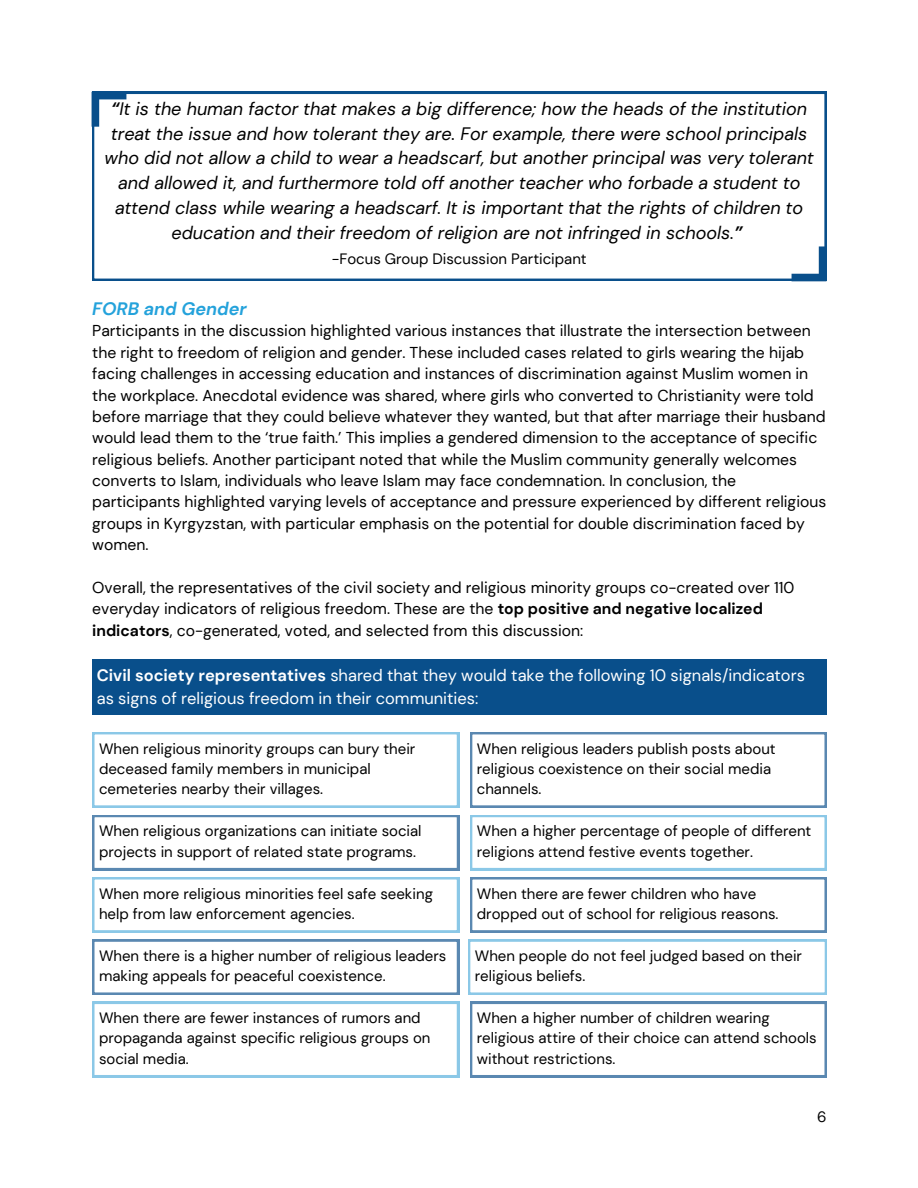
<style>
.page{position:relative;width:918px;height:1188px;background:#fff}
.page>*{position:absolute;margin:0;border:0;box-sizing:border-box;transform-origin:0 0}
.t1{font:italic 18px/24.8px "DM Sans";color:#000;text-align:center}
.t2{font:italic 700 18px "DM Sans";color:#24a2db}
.t3{font:16.5px/22.5px "DM Sans";color:#fff}
.t4{font:15.75px/21.3px "DM Sans";color:#000}
.t5{font:15px/20.2px "DM Sans";color:#000}
.s1{font-weight:700}
</style>
<div class="page">
<svg style="left:92px;top:940px;width:367px;height:55px"></svg>
<svg style="left:92px;top:877px;width:367px;height:55px"></svg>
<svg style="left:470px;top:815px;width:357px;height:55px"></svg>
<svg style="left:470px;top:877px;width:357px;height:55px"></svg>
<svg style="left:470px;top:1002px;width:357px;height:75px"></svg>
<svg style="left:470px;top:732px;width:357px;height:76px"></svg>
<div style="left:92px;top:659px;width:735px;height:55px;background:#094f8b"></div>
<svg style="left:92px;top:732px;width:367px;height:76px"></svg>
<svg style="left:92px;top:815px;width:367px;height:55px"></svg>
<svg style="left:468px;top:940px;width:359px;height:55px"></svg>
<svg style="left:92px;top:1002px;width:367px;height:75px"></svg>
<svg style="left:92px;top:92px;width:735px;height:189px"></svg>
<svg style="left:92px;top:92px;width:34px;height:35px"></svg>
<svg style="left:792px;top:246px;width:34px;height:35px"></svg>
<p class="t1" style="left:105px;top:96px;width:711px"><span class="s1">“</span>It is the human factor that makes a big difference; how the heads of the institution treat the issue and how tolerant they are. For example, there were school principals who did not allow a child to wear a headscarf, but another principal was very tolerant and allowed it, and furthermore told off another teacher who forbade a student to attend class while wearing a headscarf. It is important that the rights of children to education and their freedom of religion are not infringed in schools.<span class="s1">”</span></p>
<p class="t5" style="left:332px;top:249px;width:257px">-Focus Group Discussion Participant</p>
<p class="t2" style="left:92px;top:297px;width:156px">FORB and Gender</p>
<p class="t4" style="left:92px;top:320px;width:736px">Participants in the discussion highlighted various instances that illustrate the intersection between the right to freedom of religion and gender. These included cases related to girls wearing the hijab facing challenges in accessing education and instances of discrimination against Muslim women in the workplace. Anecdotal evidence was shared, where girls who converted to Christianity were told before marriage that they could believe whatever they wanted, but that after marriage their husband would lead them to the ‘true faith.’ This implies a gendered dimension to the acceptance of specific religious beliefs. Another participant noted that while the Muslim community generally welcomes converts to Islam, individuals who leave Islam may face condemnation. In conclusion, the participants highlighted varying levels of acceptance and pressure experienced by different religious groups in Kyrgyzstan, with particular emphasis on the potential for double discrimination faced by women.</p>
<p class="t4" style="left:92px;top:577px;width:704px">Overall, the representatives of the civil society and religious minority groups co-created over 110 everyday indicators of religious freedom. These are the <span class="s1">top positive and negative localized indicators</span>, co-generated, voted, and selected from this discussion:</p>
<p class="t3" style="left:97px;top:664px;width:710px"><span class="s1">Civil society representatives</span> shared that they would take the following 10 signals/indicators as signs of religious freedom in their communities:</p>
<p class="t5" style="left:99px;top:738px;width:318px">When religious minority groups can bury their deceased family members in municipal cemeteries nearby their villages.</p>
<p class="t5" style="left:99px;top:821px;width:324px">When religious organizations can initiate social projects in support of related state programs.</p>
<p class="t5" style="left:477px;top:738px;width:300px">When religious leaders publish posts about religious coexistence on their social media channels.</p>
<p class="t5" style="left:477px;top:821px;width:336px">When a higher percentage of people of different religions attend festive events together.</p>
<p class="t5" style="left:477px;top:883px;width:303px">When there are fewer children who have dropped out of school for religious reasons.</p>
<p class="t5" style="left:99px;top:883px;width:335px">When more religious minorities feel safe seeking help from law enforcement agencies.</p>
<p class="t5" style="left:99px;top:946px;width:349px">When there is a higher number of religious leaders making appeals for peaceful coexistence.</p>
<p class="t5" style="left:99px;top:1008px;width:333px">When there are fewer instances of rumors and propaganda against specific religious groups on social media.</p>
<p class="t5" style="left:475px;top:946px;width:329px">When people do not feel judged based on their religious beliefs.</p>
<p class="t5" style="left:477px;top:1008px;width:341px">When a higher number of children wearing religious attire of their choice can attend schools without restrictions.</p>
<p class="t5" style="left:817px;top:1106px;width:11px">6</p>
</div>
